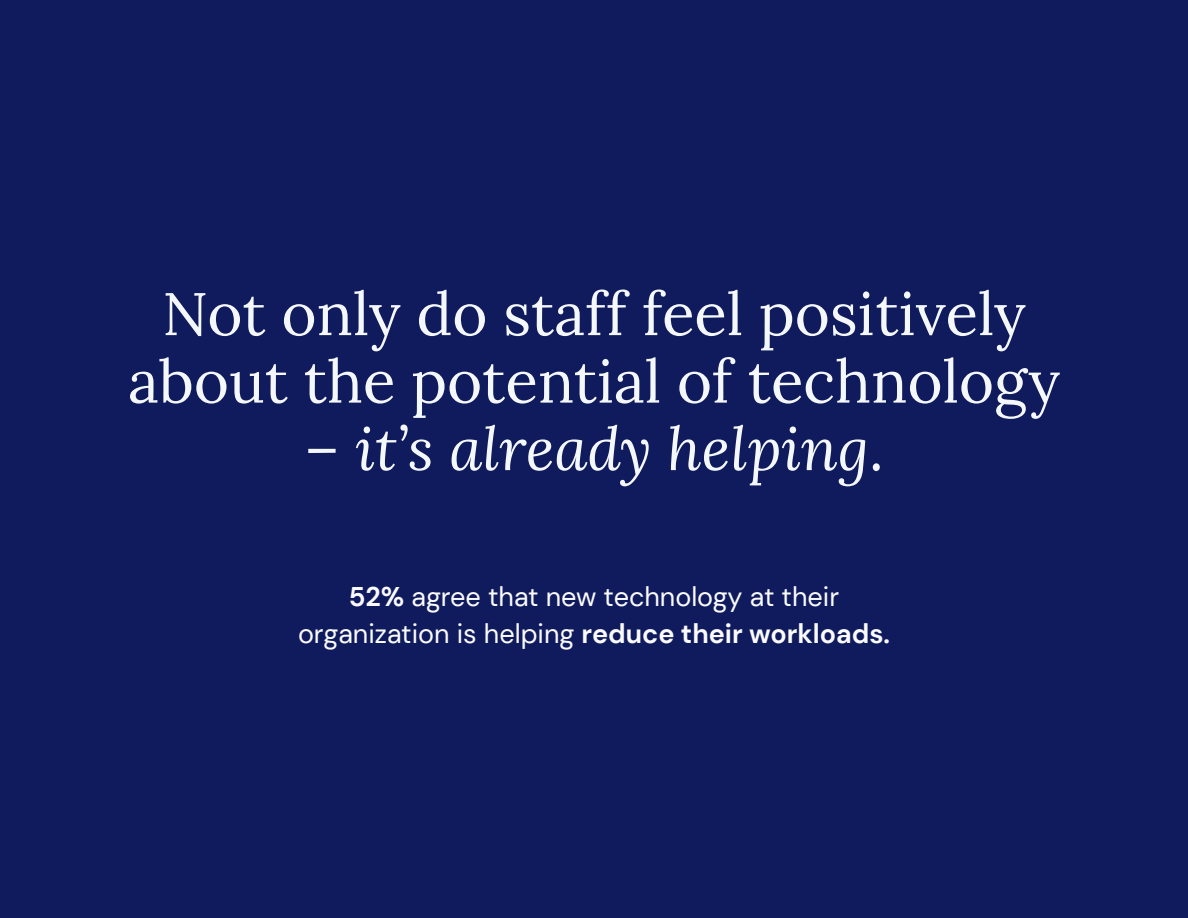
<style>
.page{position:relative;width:1188px;height:918px;background:#0f1b5d}
.page>*{position:absolute;margin:0;border:0;box-sizing:border-box;transform-origin:0 0}
.t1{font:60px/67.5px "Lora";color:#f5f8fb;text-align:center}
.t2{font:italic 60px "Lora";color:#f5f8fb}
.t3{font:27px/37.5px "DM Sans";color:#fbfbfc;text-align:center}
.s1{font-style:normal}
.s2{font-weight:700}
</style>
<div class="page">
<h1 class="t1" style="left:128px;top:276px;width:934px">Not only do staff feel positively about the potential of technology</h1>
<h1 class="t2" style="left:304px;top:407px;width:581px"><span class="s1">–</span> it’s already helping<span class="s1">.</span></h1>
<p class="t3" style="left:298px;top:577px;width:593px"><span class="s2">52%</span> agree that new technology at their organization is helping <span class="s2">reduce their workloads.</span></p>
</div>
